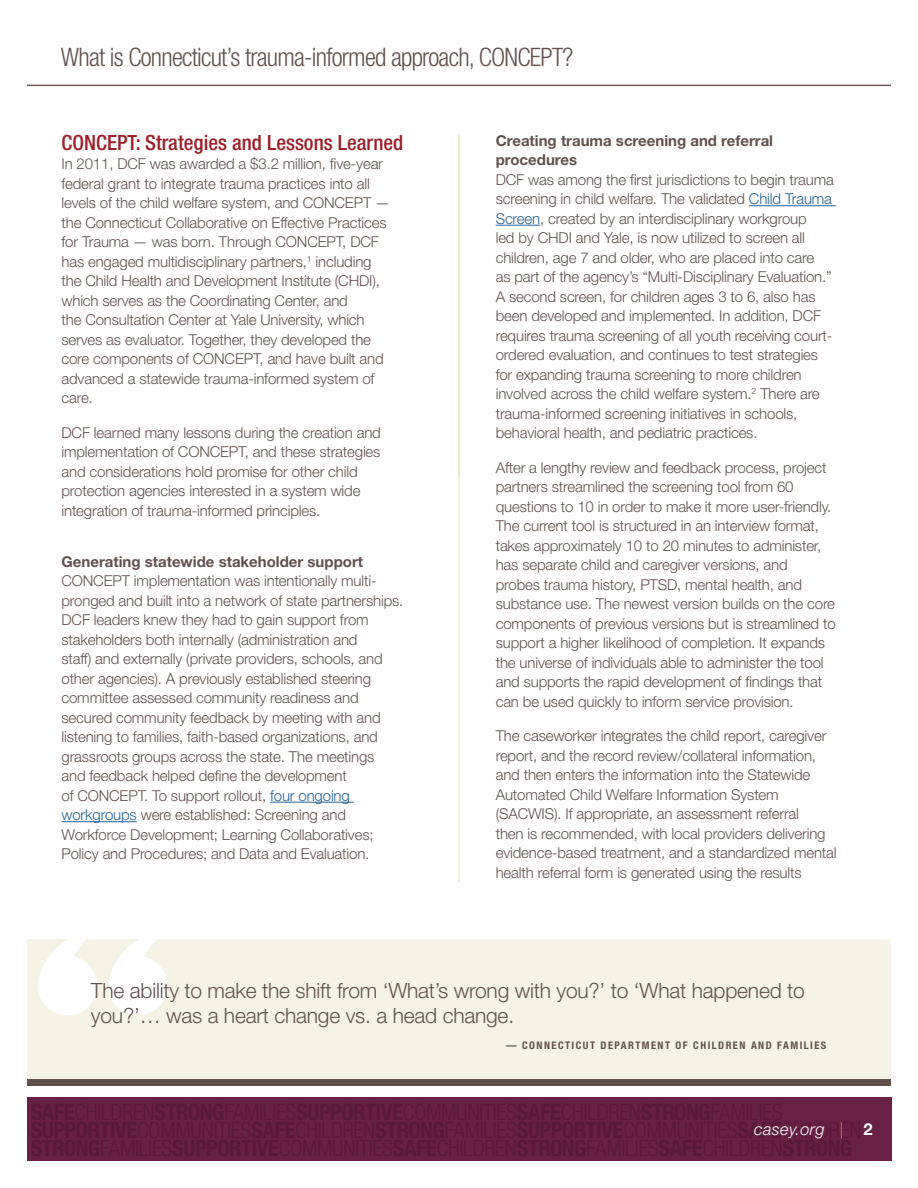
<style>
.page{position:relative;width:918px;height:1188px;background:#fff}
.page>*{position:absolute;margin:0;border:0;box-sizing:border-box;transform-origin:0 0}
.t1{font:300 condensed 25.5px "Helvetica Neue LT Std";letter-spacing:-.03em;color:#61514d}
.box_body{font:300 21px/25.2px "Helvetica Neue LT Std";letter-spacing:-.01em;color:#61514d}
.Head_2{font:500 condensed 21px "Helvetica Neue LT Std";color:#9e1f29}
.t2{font:italic 300 16.5px "Helvetica Neue LT Std";letter-spacing:.02em;color:#fff}
.body{font:300 15px/19.5px "Helvetica Neue LT Std";letter-spacing:-.01em;color:#61514d}
.Head_3{font:700 15px/19.5px "Helvetica Neue LT Std";color:#61514d}
.body-2{font:700 condensed 10.5px "Helvetica Neue LT Std";letter-spacing:.14em;color:#61514d}
.s1{color:#266193}
.s2{font-style:normal;color:#f18a21}
.s3{font-weight:700;font-style:normal}
</style>
<div class="page">
<div style="left:27px;top:1098px;width:864px;height:63px;background:#692045"></div>
<div style="left:27px;top:1079px;width:864px;height:7px;background:#61514d"></div>
<hr style="left:459px;top:135px;width:1px;height:747px;background:#e9e7b7">
<hr style="left:27px;top:85px;width:864px;height:1px;background:#61514d">
<hr style="left:270px;top:802px;width:84px;height:1px;background:#266193">
<hr style="left:62px;top:821px;width:75px;height:1px;background:#266193">
<hr style="left:749px;top:205px;width:87px;height:1px;background:#266193">
<hr style="left:496px;top:225px;width:44px;height:1px;background:#266193">
<div style="left:27px;top:939px;width:863px;height:140px;background:#f5f3e5"></div>
<svg style="left:38px;top:939px;width:130px;height:76px"></svg>
<h1 class="t1" style="left:61px;top:42px;width:514px">What is Connecticut’s trauma-informed approach, CONCEPT?</h1>
<p class="Head_2" style="left:62px;top:130px;width:343px">CONCEPT: Strategies and Lessons Learned</p>
<p class="body" style="left:62px;top:154px;width:330px">In 2011, DCF was awarded a $3.2 million, five-year federal grant to integrate trauma practices into all levels of the child welfare system, and CONCEPT — the Connecticut Collaborative on Effective Practices for Trauma — was born. Through CONCEPT, DCF has engaged multidisciplinary partners,<sup>1</sup> including the Child Health and Development Institute (CHDI), which serves as the Coordinating Center, and<br>the Consultation Center at Yale University, which serves as evaluator. Together, they developed the core components of CONCEPT, and have built and advanced a statewide trauma-informed system of care.</p>
<p class="body" style="left:62px;top:423px;width:321px">DCF learned many lessons during the creation and implementation of CONCEPT, and these strategies and considerations hold promise for other child protection agencies interested in a system wide integration of trauma-informed principles.</p>
<p class="Head_3" style="left:62px;top:551px;width:303px">Generating statewide stakeholder support</p>
<p class="body" style="left:62px;top:571px;width:343px">CONCEPT implementation was intentionally multi&shy;pronged and built into a network of state partnerships.<br>DCF leaders knew they had to gain support from stakeholders both internally (administration and<br>staff) and externally (private providers, schools, and other agencies). A previously established steering committee assessed community readiness and secured community feedback by meeting with and listening to families, faith-based organizations, and grassroots groups across the state. The meetings<br>and feedback helped define the development<br>of CONCEPT. To support rollout, <span class="s1">four ongoing workgroups</span> were established: Screening and Workforce Development; Learning Collaboratives; Policy and Procedures; and Data and Evaluation.</p>
<p class="Head_3" style="left:496px;top:130px;width:279px">Creating trauma screening and referral procedures</p>
<p class="body" style="left:496px;top:169px;width:340px">DCF was among the first jurisdictions to begin trauma screening in child welfare. The validated <span class="s1">Child Trauma Screen</span>, created by an interdisciplinary workgroup<br>led by CHDI and Yale, is now utilized to screen all children, age 7 and older, who are placed into care<br>as part of the agency’s “Multi-Disciplinary Evaluation.” A second screen, for children ages 3 to 6, also has been developed and implemented. In addition, DCF requires trauma screening of all youth receiving court&shy;ordered evaluation, and continues to test strategies for expanding trauma screening to more children involved across the child welfare system.<sup>2</sup> There are trauma-informed screening initiatives in schools, behavioral health, and pediatric practices.</p>
<p class="body" style="left:496px;top:457px;width:342px">After a lengthy review and feedback process, project partners streamlined the screening tool from 60 questions to 10 in order to make it more user-friendly.<br>The current tool is structured in an interview format, takes approximately 10 to 20 minutes to administer, has separate child and caregiver versions, and<br>probes trauma history, PTSD, mental health, and substance use. The newest version builds on the core components of previous versions but is streamlined to support a higher likelihood of completion. It expands the universe of individuals able to administer the tool and supports the rapid development of findings that can be used quickly to inform service provision.</p>
<p class="body" style="left:496px;top:726px;width:342px">The caseworker integrates the child report, caregiver report, and the record review/collateral information, and then enters the information into the Statewide Automated Child Welfare Information System (SACWIS). If appropriate, an assessment referral<br>then is recommended, with local providers delivering evidence-based treatment, and a standardized mental health referral form is generated using the results</p>
<p class="box_body" style="left:91px;top:977px;width:715px">The ability to make the shift from ‘What’s wrong with you?’ to ‘What happened to you?’… was a heart change vs. a head change.</p>
<p class="body-2" style="left:506px;top:1039px;width:322px">— CONNECTICUT DEPARTMENT OF CHILDREN AND FAMILIES</p>
<p class="t2" style="left:754px;top:1120px;width:120px">casey.org <span class="s2">|</span> <span class="s3">2</span></p>
</div>
